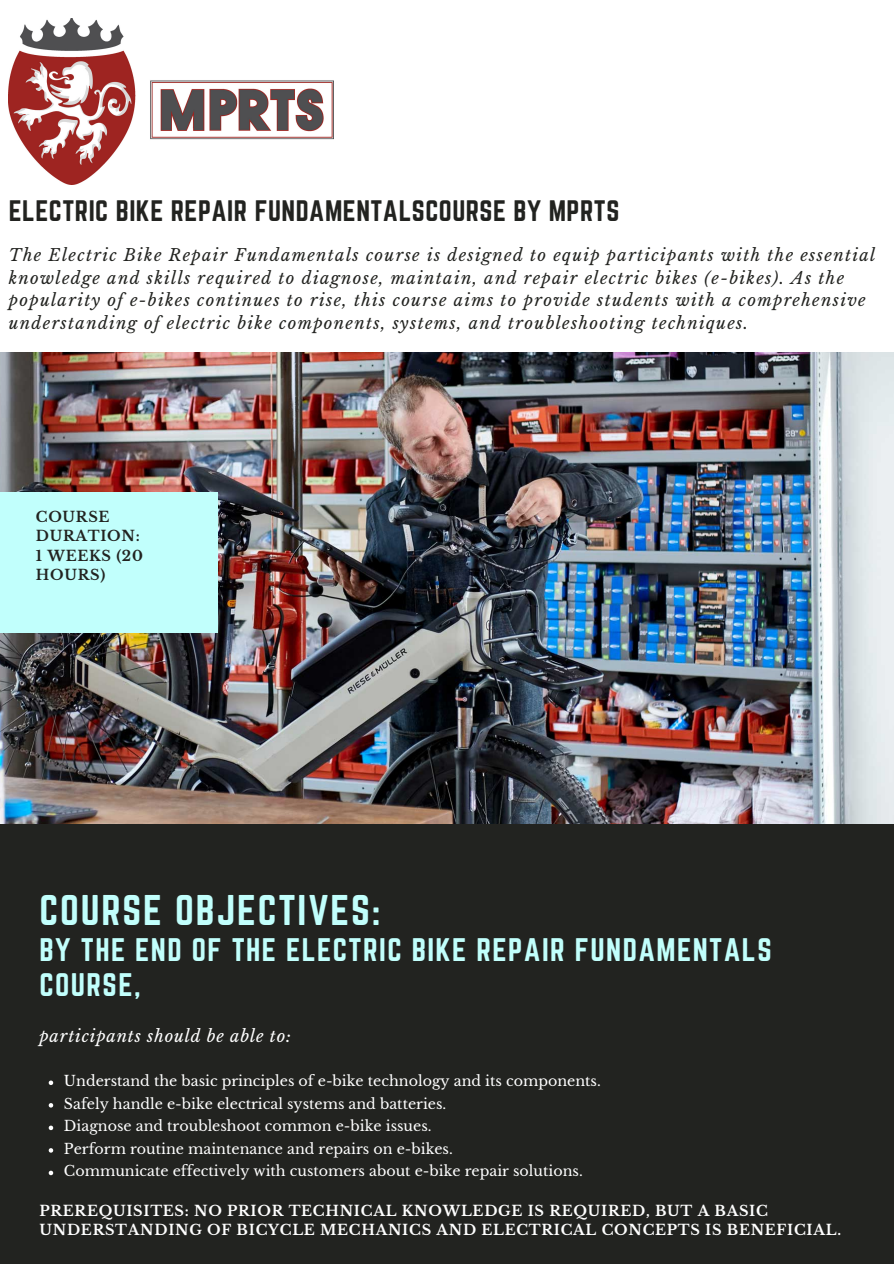
<style>
.page{position:relative;width:894px;height:1264px;background:#fff}
.page>*{position:absolute;margin:0;border:0;box-sizing:border-box;transform-origin:0 0}
.t1{font:37.5px "Norwester";letter-spacing:.05em;color:#c1fffc}
.t2{font:28.5px/35px "Norwester";letter-spacing:.05em;color:#c1fffc}
.t3{font:25.95px "Norwester";letter-spacing:.02em;color:#222320}
.t4{font:italic 16.5px/22.5px "Libre Baskerville";letter-spacing:.08em;color:#222320}
.t5{font:italic 16.5px "Libre Baskerville";letter-spacing:.05em;color:#fff}
.t6{font:700 14.4px/19.2px "Libre Baskerville";letter-spacing:.05em;color:#fff}
.t7{font:700 14.4px/19.2px "Libre Baskerville";letter-spacing:.05em;color:#222320}
.t8{font:14.25px "Libre Baskerville";color:#fff}
</style>
<div class="page">
<div style="left:0;top:726px;width:893px;height:537px;background:#222320"></div>
<img style="left:0;top:352px;width:893px;height:471px">
<div style="left:0;top:492px;width:218px;height:140px;background:#c1fffc"></div>
<img style="left:9px;top:18px;width:324px;height:167px">
<svg style="left:49px;top:1080px;width:4px;height:5px"></svg>
<svg style="left:49px;top:1103px;width:4px;height:4px"></svg>
<svg style="left:49px;top:1125px;width:4px;height:5px"></svg>
<svg style="left:49px;top:1148px;width:4px;height:4px"></svg>
<svg style="left:49px;top:1170px;width:4px;height:5px"></svg>
<p class="t3" style="left:9px;top:195px;width:611px">ELECTRIC BIKE REPAIR FUNDAMENTALSCOURSE BY MPRTS</p>
<p class="t4" style="left:9px;top:244px;width:867px">The Electric Bike Repair Fundamentals course is designed to equip participants with the essential knowledge and skills required to diagnose, maintain, and repair electric bikes (e-bikes). As the popularity of e-bikes continues to rise, this course aims to provide students with a comprehensive understanding of electric bike components, systems, and troubleshooting techniques.</p>
<p class="t7" style="left:36px;top:507px;width:105px">COURSE<br>DURATION:</p>
<p class="t7" style="left:36px;top:546px;width:108px">1 WEEKS (20<br>HOURS)</p>
<p class="t1" style="left:39px;top:887px;width:342px">COURSE OBJECTIVES:</p>
<p class="t2" style="left:39px;top:932px;width:733px">BY THE END OF THE ELECTRIC BIKE REPAIR FUNDAMENTALS<br>COURSE,</p>
<p class="t5" style="left:39px;top:1026px;width:253px">participants should be able to:</p>
<p class="t8" style="left:64px;top:1072px;width:538px">Understand the basic principles of e-bike technology and its components.</p>
<p class="t8" style="left:64px;top:1094px;width:384px">Safely handle e-bike electrical systems and batteries.</p>
<p class="t8" style="left:64px;top:1117px;width:369px">Diagnose and troubleshoot common e-bike issues.</p>
<p class="t8" style="left:64px;top:1139px;width:390px">Perform routine maintenance and repairs on e-bikes.</p>
<p class="t8" style="left:64px;top:1162px;width:520px">Communicate effectively with customers about e-bike repair solutions.</p>
<p class="t6" style="left:39px;top:1201px;width:802px">PREREQUISITES: NO PRIOR TECHNICAL KNOWLEDGE IS REQUIRED, BUT A BASIC<br>UNDERSTANDING OF BICYCLE MECHANICS AND ELECTRICAL CONCEPTS IS BENEFICIAL.</p>
</div>
